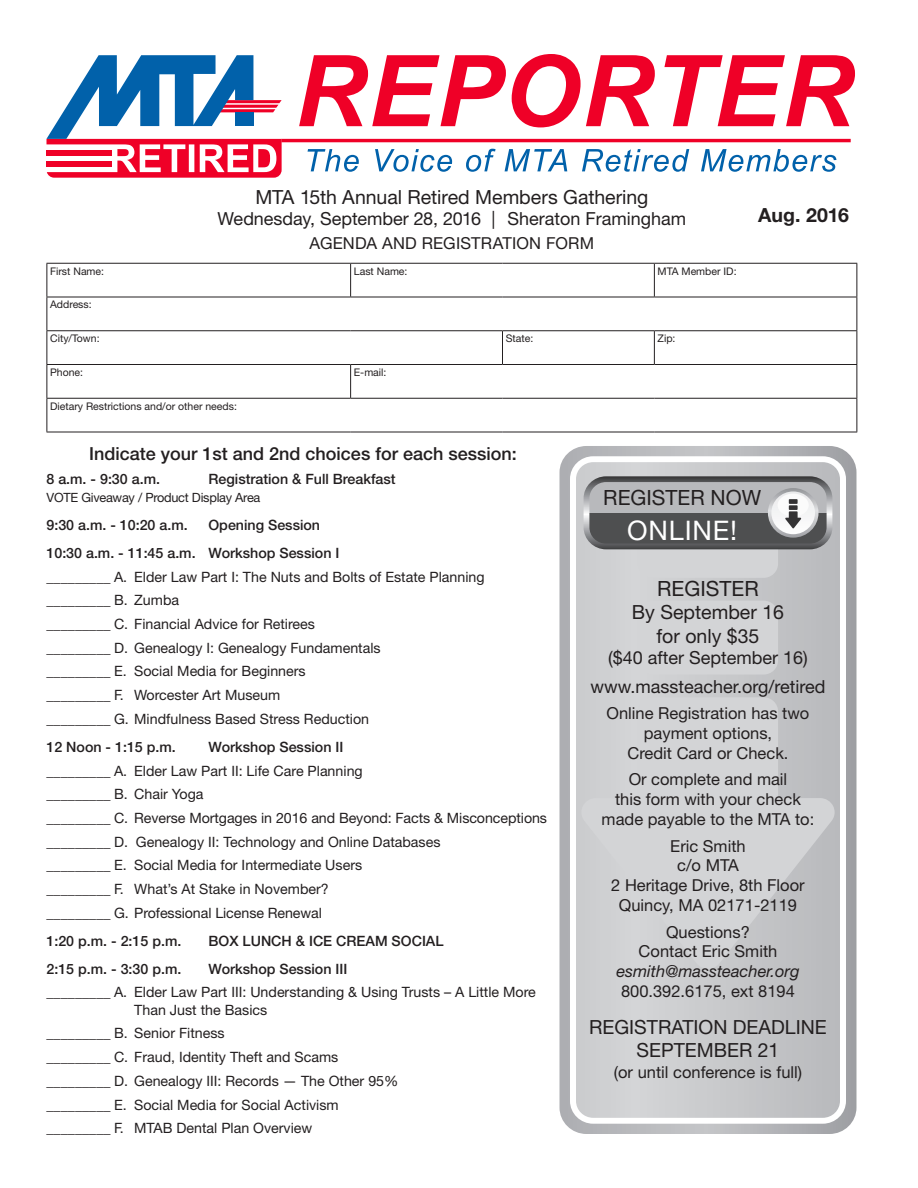
<style>
.page{position:relative;width:918px;height:1188px;background:#fff}
.page>*{position:absolute;margin:0;border:0;box-sizing:border-box;transform-origin:0 0}
.t1{font:27px "Helvetica Neue";letter-spacing:.03em;color:#fff}
.t2{font:21px "Helvetica Neue";color:#231f20}
.t3{font:19.5px "Helvetica Neue";color:#231f20}
.t4{font:700 19.5px "Helvetica Neue";letter-spacing:-.005em;color:#231f20}
.t5{font:18px "Helvetica Neue";color:#231f20}
.t6{font:500 18px "Helvetica Neue";color:#231f20}
.t7{font:16.5px/19.8px "Helvetica Neue";color:#231f20;text-align:center}
.t8{font:italic 16.5px "Helvetica Neue";color:#231f20}
.t9{font:14.25px/17.2px "Helvetica Neue";color:#231f20}
.t10{font:500 14.25px "Helvetica Neue";color:#231f20}
.t11{font:12.75px "Helvetica Neue";letter-spacing:-.02em;color:#231f20}
.t12{font:10.5px "Helvetica Neue";color:#231f20}
</style>
<div class="page">
<hr style="left:856px;top:297px;width:1px;height:33px;background:#231f20">
<hr style="left:856px;top:365px;width:1px;height:33px;background:#231f20">
<hr style="left:856px;top:399px;width:1px;height:33px;background:#231f20">
<hr style="left:46px;top:263px;width:305px;height:1px;background:#231f20">
<hr style="left:46px;top:264px;width:1px;height:33px;background:#231f20">
<hr style="left:351px;top:263px;width:151px;height:1px;background:#231f20">
<hr style="left:350px;top:264px;width:1px;height:33px;background:#231f20">
<hr style="left:502px;top:263px;width:152px;height:1px;background:#231f20">
<hr style="left:654px;top:263px;width:203px;height:1px;background:#231f20">
<hr style="left:654px;top:264px;width:1px;height:33px;background:#231f20">
<hr style="left:856px;top:264px;width:1px;height:33px;background:#231f20">
<hr style="left:46px;top:297px;width:305px;height:1px;background:#231f20">
<hr style="left:46px;top:297px;width:1px;height:33px;background:#231f20">
<hr style="left:351px;top:297px;width:151px;height:1px;background:#231f20">
<hr style="left:502px;top:297px;width:152px;height:1px;background:#231f20">
<hr style="left:654px;top:297px;width:203px;height:1px;background:#231f20">
<hr style="left:46px;top:330px;width:305px;height:1px;background:#231f20">
<hr style="left:46px;top:331px;width:1px;height:33px;background:#231f20">
<hr style="left:351px;top:330px;width:151px;height:1px;background:#231f20">
<hr style="left:502px;top:330px;width:152px;height:1px;background:#231f20">
<hr style="left:502px;top:331px;width:1px;height:33px;background:#231f20">
<hr style="left:654px;top:330px;width:203px;height:1px;background:#231f20">
<hr style="left:654px;top:331px;width:1px;height:33px;background:#231f20">
<hr style="left:856px;top:331px;width:1px;height:33px;background:#231f20">
<hr style="left:46px;top:364px;width:305px;height:1px;background:#231f20">
<hr style="left:46px;top:365px;width:1px;height:33px;background:#231f20">
<hr style="left:351px;top:364px;width:151px;height:1px;background:#231f20">
<hr style="left:350px;top:365px;width:1px;height:33px;background:#231f20">
<hr style="left:502px;top:364px;width:152px;height:1px;background:#231f20">
<hr style="left:654px;top:364px;width:203px;height:1px;background:#231f20">
<hr style="left:46px;top:398px;width:305px;height:1px;background:#231f20">
<hr style="left:46px;top:399px;width:1px;height:33px;background:#231f20">
<hr style="left:351px;top:398px;width:151px;height:1px;background:#231f20">
<hr style="left:502px;top:398px;width:152px;height:1px;background:#231f20">
<hr style="left:654px;top:398px;width:203px;height:1px;background:#231f20">
<hr style="left:46px;top:432px;width:305px;height:1px;background:#231f20">
<hr style="left:351px;top:432px;width:151px;height:1px;background:#231f20">
<hr style="left:502px;top:432px;width:152px;height:1px;background:#231f20">
<hr style="left:654px;top:432px;width:203px;height:1px;background:#231f20">
<svg style="left:559px;top:446px;width:297px;height:688px;background:#aeafb3"></svg>
<svg style="left:573px;top:459px;width:270px;height:662px;background:#c7c8cb"></svg>
<div style="left:570px;top:456px;width:276px;height:668px;border:6px solid #fff;border-radius:20px"></div>
<svg style="left:581px;top:547px;width:254px;height:422px;background:#cccdd0"></svg>
<svg style="left:584px;top:476px;width:248px;height:73px;background:#868789"></svg>
<svg style="left:308px;top:149px;width:51px;height:23px"></svg>
<svg style="left:375px;top:149px;width:77px;height:23px"></svg>
<svg style="left:466px;top:149px;width:30px;height:23px"></svg>
<svg style="left:505px;top:149px;width:62px;height:22px"></svg>
<svg style="left:582px;top:149px;width:107px;height:23px"></svg>
<svg style="left:701px;top:149px;width:135px;height:23px"></svg>
<svg style="left:46px;top:55px;width:236px;height:123px"></svg>
<svg style="left:299px;top:55px;width:207px;height:71px"></svg>
<svg style="left:512px;top:54px;width:143px;height:73px"></svg>
<svg style="left:664px;top:55px;width:191px;height:71px"></svg>
<hr style="left:281px;top:139px;width:570px;height:3px;background:#ef0027">
<p class="t3" style="left:255px;top:185px;width:394px">MTA 15th Annual Retired Members Gathering</p>
<p class="t5" style="left:217px;top:208px;width:470px">Wednesday, September 28, 2016 | Sheraton Framingham</p>
<p class="t7" style="left:310px;top:233px;width:286px">AGENDA AND REGISTRATION FORM</p>
<p class="t4" style="left:758px;top:203px;width:92px">Aug. 2016</p>
<p class="t12" style="left:50px;top:265px;width:56px">First Name:</p>
<p class="t12" style="left:354px;top:265px;width:55px">Last Name:</p>
<p class="t12" style="left:658px;top:265px;width:80px">MTA Member ID:</p>
<p class="t12" style="left:50px;top:298px;width:43px">Address:</p>
<p class="t12" style="left:50px;top:332px;width:51px">City/Town:</p>
<p class="t12" style="left:506px;top:332px;width:29px">State:</p>
<p class="t12" style="left:658px;top:332px;width:19px">Zip:</p>
<p class="t12" style="left:50px;top:366px;width:35px">Phone:</p>
<p class="t12" style="left:354px;top:366px;width:34px">E-mail:</p>
<p class="t12" style="left:50px;top:400px;width:188px">Dietary Restrictions and/or other needs:</p>
<p class="t6" style="left:89px;top:443px;width:429px">Indicate your 1st and 2nd choices for each session:</p>
<p class="t10" style="left:46px;top:470px;width:115px">8 a.m. - 9:30 a.m.</p>
<p class="t10" style="left:208px;top:470px;width:189px">Registration &amp; Full Breakfast</p>
<p class="t11" style="left:46px;top:490px;width:215px">VOTE Giveaway / Product Display Area</p>
<p class="t10" style="left:46px;top:516px;width:143px">9:30 a.m. - 10:20 a.m.</p>
<p class="t10" style="left:208px;top:516px;width:113px">Opening Session</p>
<p class="t10" style="left:46px;top:544px;width:294px">10:30 a.m. - 11:45 a.m. Workshop Session I</p>
<p class="t9" style="left:46px;top:568px;width:440px">_________ A. Elder Law Part I: The Nuts and Bolts of Estate Planning</p>
<p class="t9" style="left:46px;top:591px;width:134px">_________ B. Zumba</p>
<p class="t9" style="left:46px;top:615px;width:270px">_________ C. Financial Advice for Retirees</p>
<p class="t9" style="left:46px;top:639px;width:336px">_________ D. Genealogy I: Genealogy Fundamentals</p>
<p class="t9" style="left:46px;top:663px;width:261px">_________ E. Social Media for Beginners</p>
<p class="t9" style="left:46px;top:686px;width:235px">_________ F. Worcester Art Museum</p>
<p class="t9" style="left:46px;top:710px;width:324px">_________ G. Mindfulness Based Stress Reduction</p>
<p class="t10" style="left:46px;top:738px;width:131px">12 Noon - 1:15 p.m.</p>
<p class="t10" style="left:208px;top:738px;width:136px">Workshop Session II</p>
<p class="t9" style="left:46px;top:762px;width:318px">_________ A. Elder Law Part II: Life Care Planning</p>
<p class="t9" style="left:46px;top:785px;width:159px">_________ B. Chair Yoga</p>
<p class="t9" style="left:46px;top:809px;width:502px">_________ C. Reverse Mortgages in 2016 and Beyond: Facts &amp; Misconceptions</p>
<p class="t9" style="left:46px;top:833px;width:395px">_________ D. Genealogy II: Technology and Online Databases</p>
<p class="t9" style="left:46px;top:857px;width:317px">_________ E. Social Media for Intermediate Users</p>
<p class="t9" style="left:46px;top:880px;width:284px">_________ F. What’s At Stake in November?</p>
<p class="t9" style="left:46px;top:904px;width:277px">_________ G. Professional License Renewal</p>
<p class="t10" style="left:46px;top:932px;width:136px">1:20 p.m. - 2:15 p.m.</p>
<p class="t10" style="left:208px;top:932px;width:237px">BOX LUNCH &amp; ICE CREAM SOCIAL</p>
<p class="t10" style="left:46px;top:960px;width:136px">2:15 p.m. - 3:30 p.m.</p>
<p class="t10" style="left:208px;top:960px;width:140px">Workshop Session III</p>
<p class="t9" style="left:134px;top:984px;width:403px;text-indent:-88px">_________ A. Elder Law Part III: Understanding &amp; Using Trusts – A Little More<br>Than Just the Basics</p>
<p class="t9" style="left:46px;top:1025px;width:180px">_________ B. Senior Fitness</p>
<p class="t9" style="left:46px;top:1048px;width:293px">_________ C. Fraud, Identity Theft and Scams</p>
<p class="t9" style="left:46px;top:1072px;width:353px">_________ D. Genealogy III: Records — The Other 95%</p>
<p class="t9" style="left:46px;top:1096px;width:294px">_________ E. Social Media for Social Activism</p>
<p class="t9" style="left:46px;top:1119px;width:267px">_________ F. MTAB Dental Plan Overview</p>
<p class="t2" style="left:603px;top:485px;width:159px">REGISTER NOW</p>
<p class="t1" style="left:627px;top:514px;width:111px">ONLINE!</p>
<p class="t2" style="left:657px;top:576px;width:103px">REGISTER</p>
<p class="t3" style="left:632px;top:601px;width:154px">By September 16</p>
<p class="t3" style="left:657px;top:624px;width:104px">for only $35</p>
<p class="t5" style="left:608px;top:647px;width:201px">($40 after September 16)</p>
<p class="t5" style="left:591px;top:676px;width:236px">www.massteacher.org/retired</p>
<p class="t7" style="left:607px;top:703px;width:204px">Online Registration has two</p>
<p class="t7" style="left:627px;top:723px;width:163px">payment options,<br>Credit Card or Check.</p>
<p class="t7" style="left:602px;top:769px;width:214px">Or complete and mail<br>this form with your check made payable to the MTA to:</p>
<p class="t7" style="left:670px;top:836px;width:77px">Eric Smith</p>
<p class="t7" style="left:677px;top:855px;width:63px">c/o MTA</p>
<p class="t7" style="left:611px;top:875px;width:195px">2 Heritage Drive, 8th Floor</p>
<p class="t7" style="left:619px;top:895px;width:180px">Quincy, MA 02171-2119</p>
<p class="t7" style="left:639px;top:922px;width:140px">Questions?<br>Contact Eric Smith</p>
<p class="t8" style="left:616px;top:961px;width:185px">esmith@massteacher.org</p>
<p class="t7" style="left:621px;top:981px;width:175px">800.392.6175, ext 8194</p>
<p class="t3" style="left:589px;top:1015px;width:239px">REGISTRATION DEADLINE</p>
<p class="t3" style="left:636px;top:1039px;width:145px">SEPTEMBER 21</p>
<p class="t7" style="left:614px;top:1062px;width:190px">(or until conference is full)</p>
</div>
